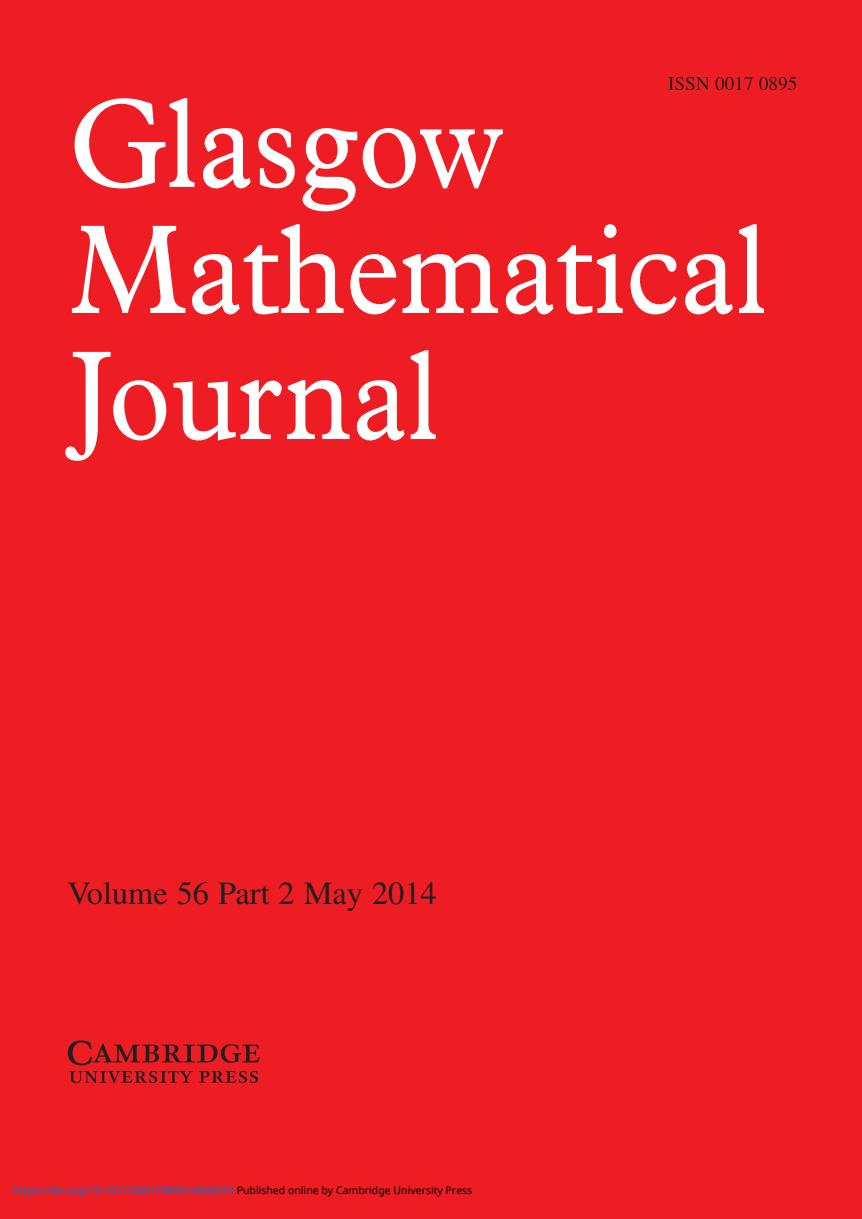
<style>
.page{position:relative;width:862px;height:1219px;background:#fff}
.page>*{position:absolute;margin:0;border:0;box-sizing:border-box;transform-origin:0 0}
.t1{font:127.75px/126px "Plantin";color:#fff;scale:.91 1}
.t2{font:32.38px "Times";color:#231f20}
.t3{font:10.5px "Noto Sans";color:#0172cf}
.s1{color:#000}
</style>
<div class="page">
<div style="left:0;top:0;width:861px;height:1219px;background:#ee1d23"></div>
<svg style="left:668px;top:77px;width:128px;height:13px"></svg>
<svg style="left:68px;top:1040px;width:192px;height:43px"></svg>
<h1 class="t1" style="left:69px;top:90px;width:768px">Glasgow<br>Mathematical<br>Journal</h1>
<h2 class="t2" style="left:68px;top:880px;width:370px">Volume 56 Part 2 May 2014</h2>
<p class="t3" style="left:14px;top:1182px;width:460px">https://doi.org/10.1017/S0017089514000019 <span class="s1">Published online by Cambridge University Press</span></p>
</div>
